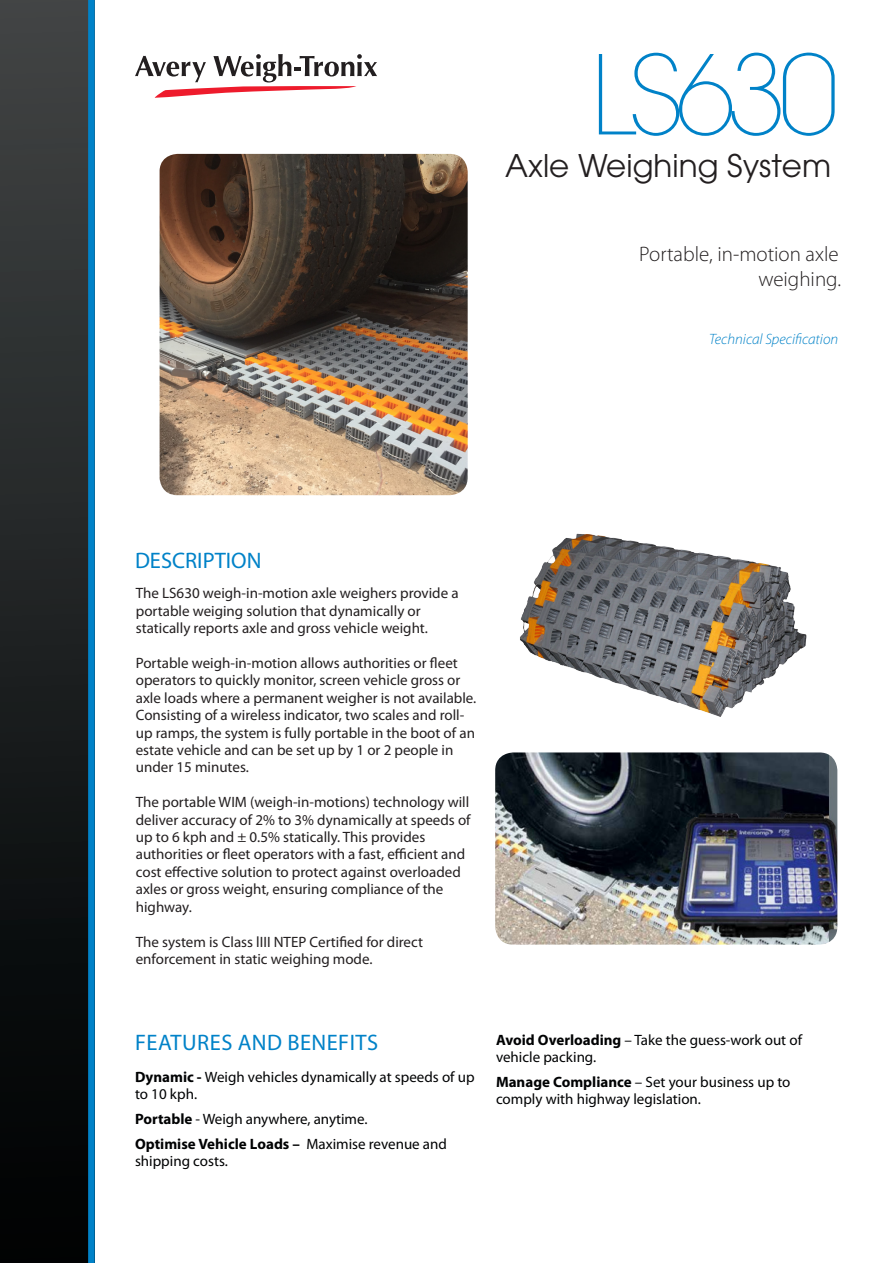
<style>
.page{position:relative;width:893px;height:1263px;background:#fff}
.page>*{position:absolute;margin:0;border:0;box-sizing:border-box;transform-origin:0 0}
.t1{font:200 108.75px "ITC Avant Garde Std";letter-spacing:-.08em;color:#0082c8}
.t2{font:31.05px "ITC Avant Garde Std";color:#231f20}
.Specs_Head{font:22.5px "Myriad Pro";letter-spacing:.02em;color:#0082c8}
.Specs_Head-2{font:22.5px "Myriad Pro";color:#0082c8}
.t3{font:300 21px/25.2px "Myriad Pro";color:#231f20;text-align:right}
.Spec-Body_Text{font:15px/17.4px "Myriad Pro";color:#231f20}
.Intro_Bullets_-_P_st{font:15px/17.4px "Myriad Pro";color:#010203}
.t4{font:italic 300 15px "Myriad Pro";color:#0082c8}
.s1{font-weight:700}
</style>
<div class="page">
<div style="left:0;top:0;width:95px;height:1263px;background:linear-gradient(to bottom,#424545,#000)"></div>
<svg style="left:135px;top:54px;width:242px;height:44px"></svg>
<div style="left:88px;top:0;width:7px;height:1263px;background:#0082c8"></div>
<img style="left:160px;top:154px;width:308px;height:341px">
<img style="left:495px;top:752px;width:342px;height:192px">
<img style="left:520px;top:533px;width:287px;height:184px">
<p class="t1" style="left:590px;top:29px;width:250px">LS630</p>
<p class="t2" style="left:505px;top:146px;width:328px">Axle Weighing System</p>
<p class="t3" style="left:639px;top:241px;width:203px">Portable, in-motion axle weighing.</p>
<p class="t4" style="left:709px;top:331px;width:131px">Technical Specification</p>
<p class="Specs_Head-2" style="left:135px;top:547px;width:128px">DESCRIPTION</p>
<p class="Spec-Body_Text" style="left:136px;top:584px;width:324px">The LS630 weigh-in-motion axle weighers provide a portable weiging solution that dynamically or statically reports axle and gross vehicle weight.</p>
<p class="Spec-Body_Text" style="left:136px;top:654px;width:342px">Portable weigh-in-motion allows authorities or fleet operators to quickly monitor, screen vehicle gross or axle loads where a permanent weigher is not available.<br>Consisting of a wireless indicator, two scales and roll&shy;up ramps, the system is fully portable in the boot of an estate vehicle and can be set up by 1 or 2 people in under 15 minutes.</p>
<p class="Spec-Body_Text" style="left:136px;top:793px;width:336px">The portable WIM (weigh-in-motions) technology will deliver accuracy of 2% to 3% dynamically at speeds of up to 6 kph and ± 0.5% statically. This provides authorities or fleet operators with a fast, efficient and cost effective solution to protect against overloaded axles or gross weight, ensuring compliance of the highway.</p>
<p class="Spec-Body_Text" style="left:136px;top:932px;width:289px">The system is Class lIII NTEP Certified for direct enforcement in static weighing mode.</p>
<p class="Specs_Head" style="left:135px;top:1029px;width:244px">FEATURES AND BENEFITS</p>
<p class="Intro_Bullets_-_P_st" style="left:135px;top:1068px;width:341px"><span class="s1">Dynamic -</span> Weigh vehicles dynamically at speeds of up to 10 kph.</p>
<p class="Intro_Bullets_-_P_st" style="left:135px;top:1110px;width:234px"><span class="s1">Portable</span> - Weigh anywhere, anytime.</p>
<p class="Intro_Bullets_-_P_st" style="left:135px;top:1135px;width:313px"><span class="s1">Optimise Vehicle Loads –</span> Maximise revenue and shipping costs.</p>
<p class="Intro_Bullets_-_P_st" style="left:496px;top:1030px;width:308px"><span class="s1">Avoid Overloading</span> – Take the guess-work out of vehicle packing.</p>
<p class="Intro_Bullets_-_P_st" style="left:496px;top:1073px;width:296px"><span class="s1">Manage Compliance</span> – Set your business up to comply with highway legislation.</p>
</div>
